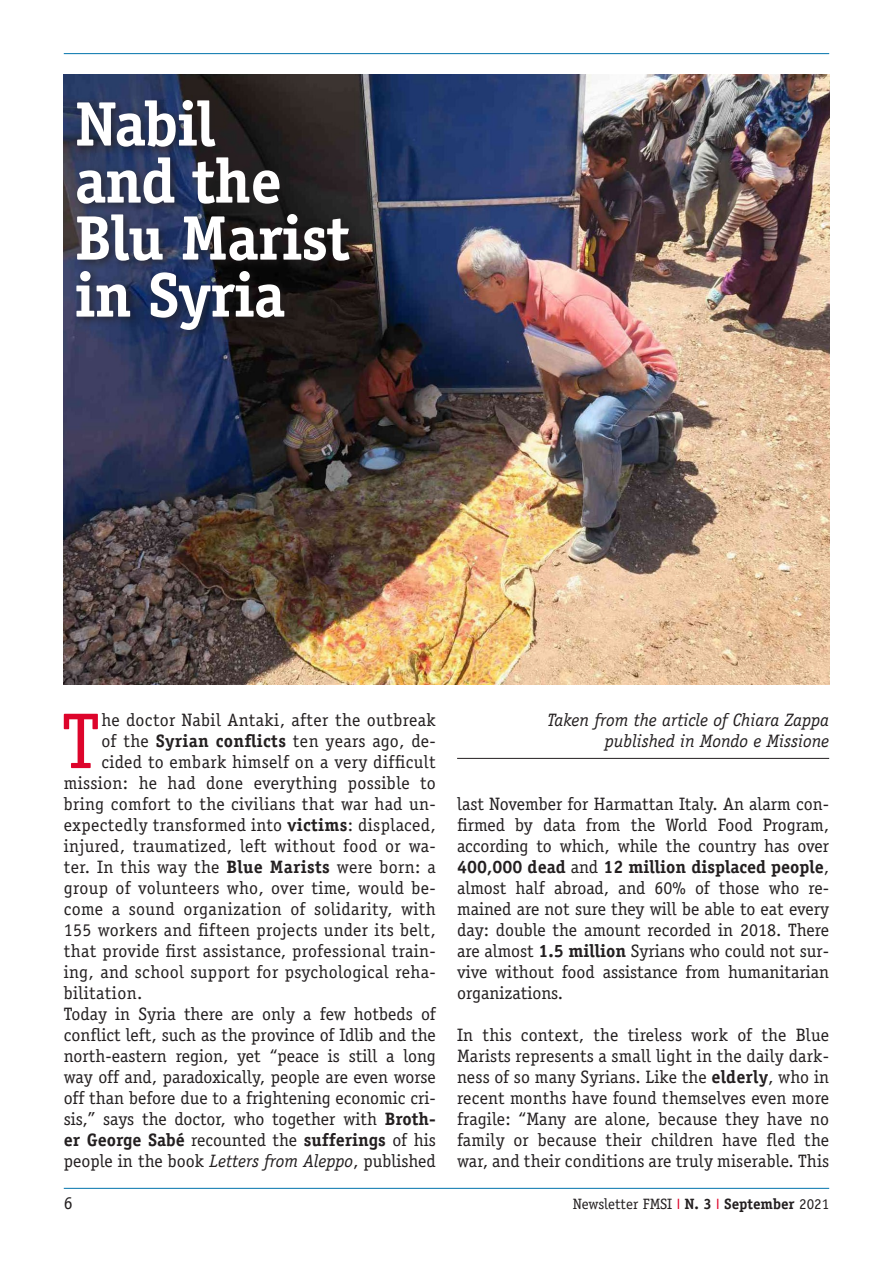
<style>
.page{position:relative;width:893px;height:1263px;background:#fff}
.page>*{position:absolute;margin:0;border:0;box-sizing:border-box;transform-origin:0 0}
.t1{font:79.35px "Officina Serif";color:#dd042b}
.t2{font:700 63px "Officina Serif";letter-spacing:-.02em;color:#fff}
.t3{font:18px/21px "Officina Serif";letter-spacing:.02em;color:#231f20;text-align:justify}
.Normal__Web{font:italic 18px "Officina Serif";color:#231f20}
.t4{font:18px "Officina Serif";color:#231f20}
.t5{font:15px "Officina Serif";color:#231f20}
.s1{font-weight:700}
.s2{font-style:italic}
.s3{font-family:"A Udimat";color:#dd042b}
</style>
<div class="page">
<hr style="left:64px;top:53px;width:765px;height:1px;background:#0073ab">
<hr style="left:64px;top:1188px;width:765px;height:1px;background:#0073ab">
<img style="left:64px;top:74px;width:765px;height:610px">
<div style="left:72px;top:95px;width:288px;height:246px;background:#231f20;opacity:.75"></div>
<hr style="left:457px;top:758px;width:372px;height:1px;background:#231f20">
<p class="t2" style="left:75px;top:85px;width:142px">Nabil</p>
<p class="t2" style="left:75px;top:142px;width:209px">and the</p>
<p class="t2" style="left:75px;top:199px;width:277px">Blu Marist</p>
<p class="t2" style="left:75px;top:256px;width:212px">in Syria</p>
<p class="t1" style="left:62px;top:695px;width:40px">T</p>
<p class="t3" style="left:101px;top:709px;width:336px">he doctor Nabil Antaki, after the outbreak</p>
<p class="t4" style="left:101px;top:730px;width:336px">of the <span class="s1">Syrian conflicts</span> ten years ago, de-</p>
<p class="t3" style="left:101px;top:751px;width:336px">cided to embark himself on a very difficult</p>
<p class="t3" style="left:64px;top:772px;width:374px">mission: he had done everything possible to</p>
<p class="t3" style="left:64px;top:793px;width:374px">bring comfort to the civilians that war had un-</p>
<p class="t3" style="left:64px;top:814px;width:374px">expectedly transformed into <span class="s1">victims</span>: displaced,</p>
<p class="t3" style="left:64px;top:835px;width:374px">injured, traumatized, left without food or wa-</p>
<p class="t3" style="left:64px;top:856px;width:374px">ter. In this way the <span class="s1">Blue Marists</span> were born: a</p>
<p class="t3" style="left:64px;top:877px;width:374px">group of volunteers who, over time, would be-</p>
<p class="t3" style="left:64px;top:898px;width:374px">come a sound organization of solidarity, with</p>
<p class="t3" style="left:64px;top:919px;width:374px">155 workers and fifteen projects under its belt,</p>
<p class="t3" style="left:64px;top:940px;width:374px">that provide first assistance, professional train-</p>
<p class="t3" style="left:64px;top:961px;width:374px">ing, and school support for psychological reha-</p>
<p class="t3" style="left:64px;top:982px;width:80px">bilitation.</p>
<p class="t3" style="left:64px;top:1003px;width:374px">Today in Syria there are only a few hotbeds of conflict left, such as the province of Idlib and the north-eastern region, yet “peace is still a long way off and, paradoxically, people are even worse off than before due to a frightening economic cri&shy;sis,” says the doctor, who together with <span class="s1">Broth&shy;er George Sabé</span> recounted the <span class="s1">sufferings</span> of his people in the book <span class="s2">Letters from Aleppo</span>, published</p>
<p class="Normal__Web" style="left:547px;top:710px;width:283px">Taken from the article of Chiara Zappa</p>
<p class="Normal__Web" style="left:605px;top:731px;width:226px">published in Mondo e Missione</p>
<p class="t3" style="left:457px;top:793px;width:374px">last November for Harmattan Italy. An alarm con&shy;firmed by data from the World Food Program, according to which, while the country has over <span class="s1">400,000 dead</span> and <span class="s1">12 million displaced people</span>, almost half abroad, and 60% of those who re&shy;mained are not sure they will be able to eat every day: double the amount recorded in 2018. There are almost <span class="s1">1.5 million</span> Syrians who could not sur&shy;vive without food assistance from humanitarian organizations.</p>
<p class="t3" style="left:457px;top:1024px;width:374px">In this context, the tireless work of the Blue Marists represents a small light in the daily dark&shy;ness of so many Syrians. Like the <span class="s1">elderly</span>, who in recent months have found themselves even more fragile: “Many are alone, because they have no family or because their children have fled the war, and their conditions are truly miserable. This</p>
<p class="t3" style="left:64px;top:1192px;width:10px">6</p>
<p class="t5" style="left:573px;top:1195px;width:257px">Newsletter FMSI <span class="s3">I</span> <span class="s1">N. 3</span> <span class="s3">I</span> <span class="s1">September</span> 2021</p>
</div>
